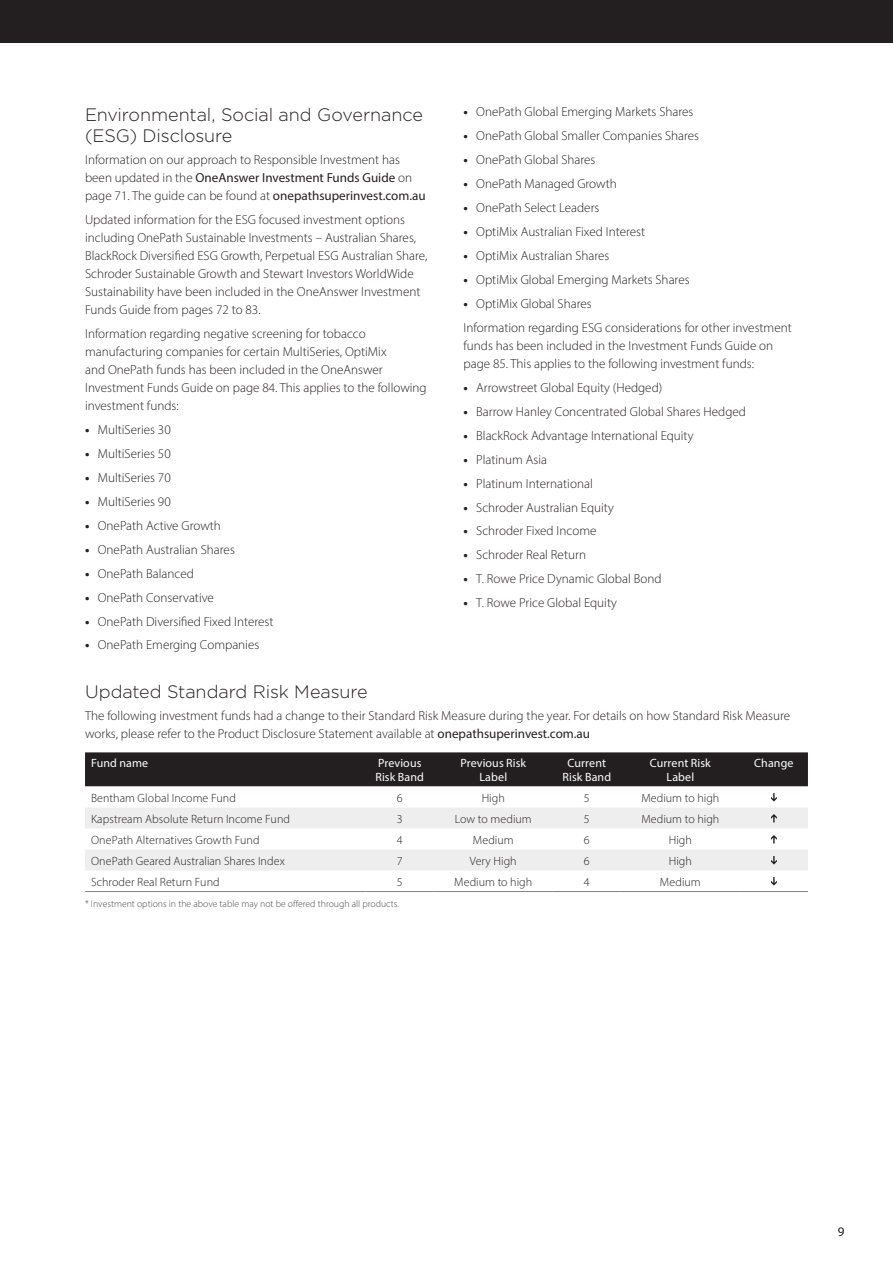
<style>
.page{position:relative;width:893px;height:1263px;background:#fff}
.page>*{position:absolute;margin:0;border:0;box-sizing:border-box;transform-origin:0 0}
.OP_16_Head_02_12pt{font:300 18px/21px "Gotham";letter-spacing:-.005em;color:#231f20}
.OP_16_Body_Copy_8_75pt{font:300 13.2px/18px "Myriad Pro";color:#231f20}
.t1{font:13.2px "Myriad Pro";color:#231f20}
._03_Table_Body_Text{font:300 12px "Myriad Pro";letter-spacing:.005em;color:#231f20}
._00_Table_Header{font:12px/13.2px "Myriad Pro";letter-spacing:.005em;color:#fff;text-align:center}
.OP_16_Body_Footnote_6_5pt{font:300 9.75px "Myriad Pro";color:#4b4c4d}
.s1{font-weight:400}
.s2{font-weight:700}
</style>
<div class="page">
<div style="left:0;top:0;width:893px;height:43px;background:#231f20"></div>
<div style="left:85px;top:752px;width:723px;height:34px;background:#231f20"></div>
<svg style="left:85px;top:786px;width:723px;height:100px"></svg>
<svg style="left:85px;top:807px;width:723px;height:63px;fill:#eeeeef"></svg>
<hr style="left:85px;top:891px;width:281px;height:1px;background:#808285">
<hr style="left:366px;top:891px;width:68px;height:1px;background:#808285">
<hr style="left:434px;top:891px;width:119px;height:1px;background:#808285">
<hr style="left:553px;top:891px;width:68px;height:1px;background:#808285">
<hr style="left:621px;top:891px;width:119px;height:1px;background:#808285">
<hr style="left:740px;top:891px;width:68px;height:1px;background:#808285">
<svg style="left:771px;top:793px;width:6px;height:8px"></svg>
<svg style="left:771px;top:814px;width:6px;height:8px"></svg>
<svg style="left:771px;top:835px;width:6px;height:8px"></svg>
<svg style="left:771px;top:856px;width:6px;height:8px"></svg>
<svg style="left:771px;top:877px;width:6px;height:8px"></svg>
<p class="OP_16_Head_02_12pt" style="left:85px;top:103px;width:339px">Environmental, Social and Governance (ESG) Disclosure</p>
<p class="OP_16_Body_Copy_8_75pt" style="left:85px;top:150px;width:342px">Information on our approach to Responsible Investment has been updated in the <span class="s1">OneAnswer Investment Funds Guide</span> on page 71. The guide can be found at <span class="s1">onepathsuperinvest.com.au</span></p>
<p class="OP_16_Body_Copy_8_75pt" style="left:85px;top:210px;width:344px">Updated information for the ESG focused investment options including OnePath Sustainable Investments – Australian Shares, BlackRock Diversified ESG Growth, Perpetual ESG Australian Share, Schroder Sustainable Growth and Stewart Investors WorldWide Sustainability have been included in the OneAnswer Investment Funds Guide from pages 72 to 83.</p>
<p class="OP_16_Body_Copy_8_75pt" style="left:85px;top:324px;width:343px">Information regarding negative screening for tobacco manufacturing companies for certain MultiSeries, OptiMix<br>and OnePath funds has been included in the OneAnswer Investment Funds Guide on page 84. This applies to the following investment funds:</p>
<p class="OP_16_Body_Copy_8_75pt" style="left:85px;top:420px;width:87px"><span class="s2">•</span> MultiSeries 30</p>
<p class="OP_16_Body_Copy_8_75pt" style="left:85px;top:444px;width:87px"><span class="s2">•</span> MultiSeries 50</p>
<p class="OP_16_Body_Copy_8_75pt" style="left:85px;top:468px;width:87px"><span class="s2">•</span> MultiSeries 70</p>
<p class="OP_16_Body_Copy_8_75pt" style="left:85px;top:492px;width:87px"><span class="s2">•</span> MultiSeries 90</p>
<p class="OP_16_Body_Copy_8_75pt" style="left:85px;top:516px;width:137px"><span class="s2">•</span> OnePath Active Growth</p>
<p class="OP_16_Body_Copy_8_75pt" style="left:85px;top:540px;width:151px"><span class="s2">•</span> OnePath Australian Shares</p>
<p class="OP_16_Body_Copy_8_75pt" style="left:85px;top:564px;width:110px"><span class="s2">•</span> OnePath Balanced</p>
<p class="OP_16_Body_Copy_8_75pt" style="left:85px;top:588px;width:130px"><span class="s2">•</span> OnePath Conservative</p>
<p class="OP_16_Body_Copy_8_75pt" style="left:85px;top:612px;width:190px"><span class="s2">•</span> OnePath Diversified Fixed Interest</p>
<p class="OP_16_Body_Copy_8_75pt" style="left:85px;top:636px;width:176px"><span class="s2">•</span> OnePath Emerging Companies</p>
<p class="OP_16_Body_Copy_8_75pt" style="left:463px;top:103px;width:231px"><span class="s2">•</span> OnePath Global Emerging Markets Shares</p>
<p class="OP_16_Body_Copy_8_75pt" style="left:463px;top:127px;width:237px"><span class="s2">•</span> OnePath Global Smaller Companies Shares</p>
<p class="OP_16_Body_Copy_8_75pt" style="left:463px;top:151px;width:133px"><span class="s2">•</span> OnePath Global Shares</p>
<p class="OP_16_Body_Copy_8_75pt" style="left:463px;top:174px;width:155px"><span class="s2">•</span> OnePath Managed Growth</p>
<p class="OP_16_Body_Copy_8_75pt" style="left:463px;top:198px;width:137px"><span class="s2">•</span> OnePath Select Leaders</p>
<p class="OP_16_Body_Copy_8_75pt" style="left:463px;top:222px;width:183px"><span class="s2">•</span> OptiMix Australian Fixed Interest</p>
<p class="OP_16_Body_Copy_8_75pt" style="left:463px;top:246px;width:148px"><span class="s2">•</span> OptiMix Australian Shares</p>
<p class="OP_16_Body_Copy_8_75pt" style="left:463px;top:270px;width:228px"><span class="s2">•</span> OptiMix Global Emerging Markets Shares</p>
<p class="OP_16_Body_Copy_8_75pt" style="left:463px;top:294px;width:130px"><span class="s2">•</span> OptiMix Global Shares</p>
<p class="OP_16_Body_Copy_8_75pt" style="left:463px;top:318px;width:330px">Information regarding ESG considerations for other investment funds has been included in the Investment Funds Guide on page 85. This applies to the following investment funds:</p>
<p class="OP_16_Body_Copy_8_75pt" style="left:463px;top:378px;width:200px"><span class="s2">•</span> Arrowstreet Global Equity (Hedged)</p>
<p class="OP_16_Body_Copy_8_75pt" style="left:463px;top:402px;width:284px"><span class="s2">•</span> Barrow Hanley Concentrated Global Shares Hedged</p>
<p class="OP_16_Body_Copy_8_75pt" style="left:463px;top:426px;width:232px"><span class="s2">•</span> BlackRock Advantage International Equity</p>
<p class="OP_16_Body_Copy_8_75pt" style="left:463px;top:450px;width:85px"><span class="s2">•</span> Platinum Asia</p>
<p class="OP_16_Body_Copy_8_75pt" style="left:463px;top:474px;width:131px"><span class="s2">•</span> Platinum International</p>
<p class="OP_16_Body_Copy_8_75pt" style="left:463px;top:498px;width:152px"><span class="s2">•</span> Schroder Australian Equity</p>
<p class="OP_16_Body_Copy_8_75pt" style="left:463px;top:522px;width:134px"><span class="s2">•</span> Schroder Fixed Income</p>
<p class="OP_16_Body_Copy_8_75pt" style="left:463px;top:546px;width:124px"><span class="s2">•</span> Schroder Real Return</p>
<p class="OP_16_Body_Copy_8_75pt" style="left:463px;top:570px;width:200px"><span class="s2">•</span> T. Rowe Price Dynamic Global Bond</p>
<p class="OP_16_Body_Copy_8_75pt" style="left:463px;top:594px;width:155px"><span class="s2">•</span> T. Rowe Price Global Equity</p>
<p class="OP_16_Head_02_12pt" style="left:85px;top:680px;width:284px">Updated Standard Risk Measure</p>
<p class="OP_16_Body_Copy_8_75pt" style="left:85px;top:706px;width:707px">The following investment funds had a change to their Standard Risk Measure during the year. For details on how Standard Risk Measure works, please refer to the Product Disclosure Statement available at <span class="s1">onepathsuperinvest.com.au</span></p>
<p class="_00_Table_Header" style="left:91px;top:756px;width:59px">Fund name</p>
<p class="_00_Table_Header" style="left:375px;top:756px;width:50px;text-align:left">Previous<br>Risk Band</p>
<p class="_00_Table_Header" style="left:460px;top:756px;width:67px">Previous Risk<br>Label</p>
<p class="_00_Table_Header" style="left:562px;top:756px;width:50px">Current<br>Risk Band</p>
<p class="_00_Table_Header" style="left:650px;top:756px;width:62px">Current Risk</p>
<p class="_00_Table_Header" style="left:754px;top:756px;width:41px">Change</p>
<p class="_00_Table_Header" style="left:666px;top:770px;width:29px">Label</p>
<p class="_03_Table_Body_Text" style="left:91px;top:790px;width:146px">Bentham Global Income Fund</p>
<p class="_03_Table_Body_Text" style="left:397px;top:790px;width:7px">6</p>
<p class="_03_Table_Body_Text" style="left:482px;top:790px;width:25px">High</p>
<p class="_03_Table_Body_Text" style="left:584px;top:790px;width:7px">5</p>
<p class="_03_Table_Body_Text" style="left:641px;top:790px;width:80px">Medium to high</p>
<p class="_03_Table_Body_Text" style="left:91px;top:811px;width:201px">Kapstream Absolute Return Income Fund</p>
<p class="_03_Table_Body_Text" style="left:397px;top:811px;width:7px">3</p>
<p class="_03_Table_Body_Text" style="left:455px;top:811px;width:78px">Low to medium</p>
<p class="_03_Table_Body_Text" style="left:584px;top:811px;width:7px">5</p>
<p class="_03_Table_Body_Text" style="left:641px;top:811px;width:80px">Medium to high</p>
<p class="_03_Table_Body_Text" style="left:91px;top:832px;width:170px">OnePath Alternatives Growth Fund</p>
<p class="_03_Table_Body_Text" style="left:397px;top:832px;width:7px">4</p>
<p class="_03_Table_Body_Text" style="left:473px;top:832px;width:42px">Medium</p>
<p class="_03_Table_Body_Text" style="left:584px;top:832px;width:7px">6</p>
<p class="_03_Table_Body_Text" style="left:669px;top:832px;width:25px">High</p>
<p class="_03_Table_Body_Text" style="left:91px;top:853px;width:195px">OnePath Geared Australian Shares Index</p>
<p class="_03_Table_Body_Text" style="left:397px;top:853px;width:7px">7</p>
<p class="_03_Table_Body_Text" style="left:470px;top:853px;width:48px">Very High</p>
<p class="_03_Table_Body_Text" style="left:584px;top:853px;width:7px">6</p>
<p class="_03_Table_Body_Text" style="left:669px;top:853px;width:25px">High</p>
<p class="_03_Table_Body_Text" style="left:91px;top:874px;width:130px">Schroder Real Return Fund</p>
<p class="_03_Table_Body_Text" style="left:397px;top:874px;width:7px">5</p>
<p class="_03_Table_Body_Text" style="left:454px;top:874px;width:80px">Medium to high</p>
<p class="_03_Table_Body_Text" style="left:584px;top:874px;width:7px">4</p>
<p class="_03_Table_Body_Text" style="left:660px;top:874px;width:42px">Medium</p>
<p class="OP_16_Body_Footnote_6_5pt" style="left:85px;top:897px;width:315px">* Investment options in the above table may not be offered through all products.</p>
<p class="t1" style="left:838px;top:1224px;width:8px">9</p>
</div>
